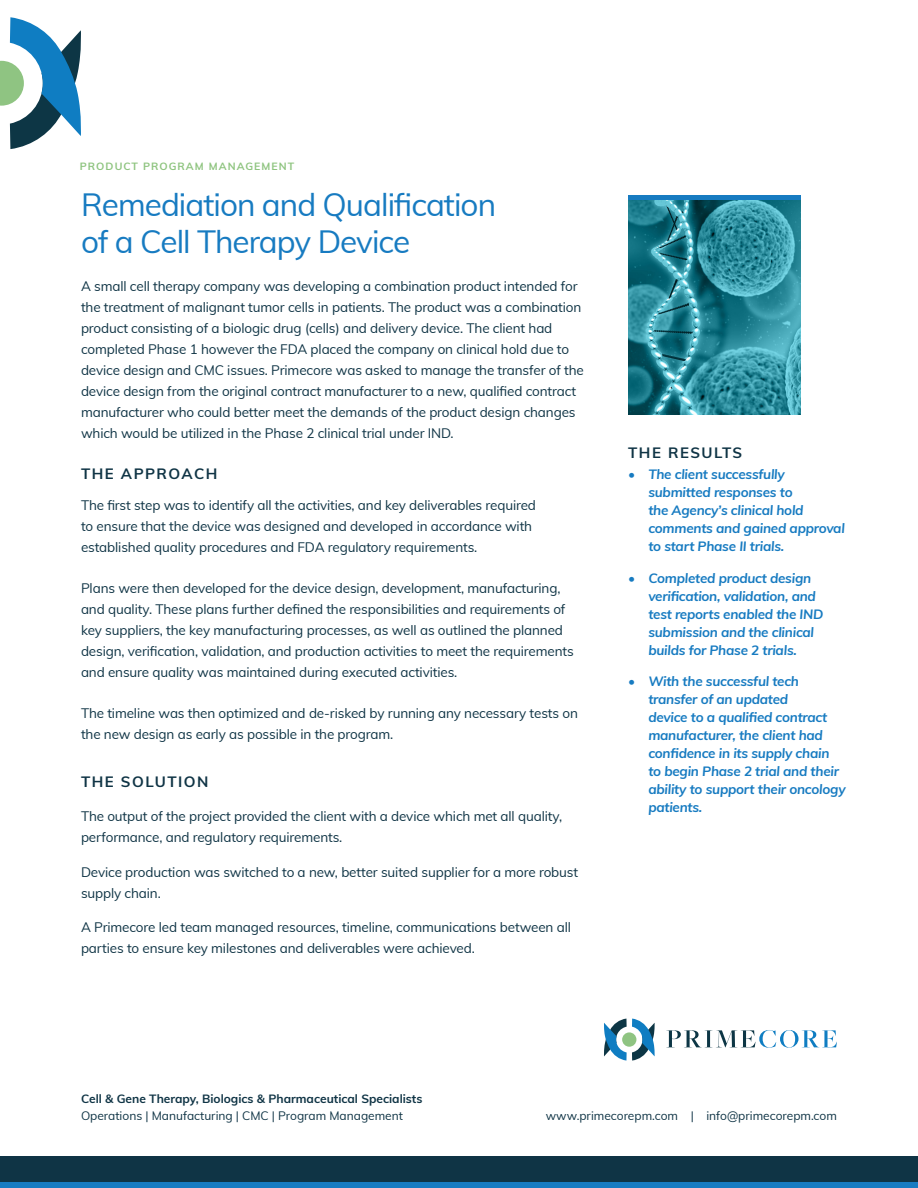
<style>
.page{position:relative;width:918px;height:1188px;background:#fff}
.page>*{position:absolute;margin:0;border:0;box-sizing:border-box;transform-origin:0 0}
.Heading_1{font:31.5px "Muli";letter-spacing:-.03em;color:#177bc1}
.SH1{font:700 15px "Muli";letter-spacing:.1em;color:#0f3445}
.Bullets{font:700 15px "Muli";letter-spacing:.1em;color:#0f3445}
.Bullets-2{font:13.5px/21px "Muli";letter-spacing:-.01em;color:#0f3445}
.Body{font:13.5px/21px "Muli";letter-spacing:-.01em;color:#0f3445}
.t1{font:italic 700 13.5px/18px "Muli";letter-spacing:-.02em;color:#177bc1}
.Footer_Left_1{font:700 12px "Muli";color:#0f3445}
.Footer_Left_2{font:12px "Muli";color:#0f3445}
.Footer_Info_Right{font:12px "Muli";color:#0f3445}
.Green_Title{font:700 10.5px "Muli";letter-spacing:.1em;color:#8ec47f}
</style>
<div class="page">
<div style="left:0;top:1182px;width:918px;height:6px;background:#177bc1"></div>
<div style="left:0;top:1156px;width:918px;height:26px;background:#0f3445"></div>
<img style="left:628px;top:199px;width:172px;height:216px">
<hr style="left:628px;top:195px;width:172px;height:4px;background:#177bc1">
<svg style="left:666px;top:1030px;width:171px;height:18px"></svg>
<svg style="left:604px;top:1019px;width:51px;height:42px"></svg>
<svg style="left:0;top:17px;width:81px;height:132px"></svg>
<p class="Green_Title" style="left:80px;top:159px;width:216px">PRODUCT PROGRAM MANAGEMENT</p>
<p class="Heading_1" style="left:81px;top:182px;width:417px">Remediation and Qualification</p>
<p class="Heading_1" style="left:81px;top:219px;width:331px">of a Cell Therapy Device</p>
<p class="Body" style="left:81px;top:275px;width:504px">A small cell therapy company was developing a combination product intended for the treatment of malignant tumor cells in patients. The product was a combination product consisting of a biologic drug (cells) and delivery device. The client had completed Phase 1 however the FDA placed the company on clinical hold due to device design and CMC issues. Primecore was asked to manage the transfer of the device design from the original contract manufacturer to a new, qualified contract manufacturer who could better meet the demands of the product design changes which would be utilized in the Phase 2 clinical trial under IND.</p>
<p class="SH1" style="left:81px;top:462px;width:138px">THE APPROACH</p>
<p class="Bullets-2" style="left:81px;top:494px;width:457px">The first step was to identify all the activities, and key deliverables required to ensure that the device was designed and developed in accordance with established quality procedures and FDA regulatory requirements.</p>
<p class="Bullets-2" style="left:81px;top:577px;width:494px">Plans were then developed for the device design, development, manufacturing, and quality. These plans further defined the responsibilities and requirements of key suppliers, the key manufacturing processes, as well as outlined the planned design, verification, validation, and production activities to meet the requirements and ensure quality was maintained during executed activities.</p>
<p class="Bullets-2" style="left:81px;top:702px;width:498px">The timeline was then optimized and de-risked by running any necessary tests on the new design as early as possible in the program.</p>
<p class="Bullets" style="left:81px;top:770px;width:129px">THE SOLUTION</p>
<p class="Bullets-2" style="left:81px;top:805px;width:483px">The output of the project provided the client with a device which met all quality, performance, and regulatory requirements.</p>
<p class="Bullets-2" style="left:81px;top:861px;width:499px">Device production was switched to a new, better suited supplier for a more robust supply chain.</p>
<p class="Bullets-2" style="left:81px;top:916px;width:492px">A Primecore led team managed resources, timeline, communications between all parties to ensure key milestones and deliverables were achieved.</p>
<p class="SH1" style="left:628px;top:442px;width:116px">THE RESULTS</p>
<p class="t1" style="left:648px;top:465px;width:198px;text-indent:-20px">• The client successfully submitted responses to<br>the Agency’s clinical hold comments and gained approval to start Phase II trials.</p>
<p class="t1" style="left:648px;top:568px;width:177px;text-indent:-20px">• Completed product design verification, validation, and test reports enabled the IND submission and the clinical builds for Phase 2 trials.</p>
<p class="t1" style="left:648px;top:672px;width:199px;text-indent:-20px">• With the successful tech transfer of an updated<br>device to a qualified contract manufacturer, the client had confidence in its supply chain to begin Phase 2 trial and their ability to support their oncology patients.</p>
<p class="Footer_Left_1" style="left:81px;top:1090px;width:343px">Cell &amp; Gene Therapy, Biologics &amp; Pharmaceutical Specialists</p>
<p class="Footer_Left_2" style="left:81px;top:1107px;width:324px">Operations | Manufacturing | CMC | Program Management</p>
<p class="Footer_Info_Right" style="left:546px;top:1107px;width:293px">www.primecorepm.com | info@primecorepm.com</p>
</div>
